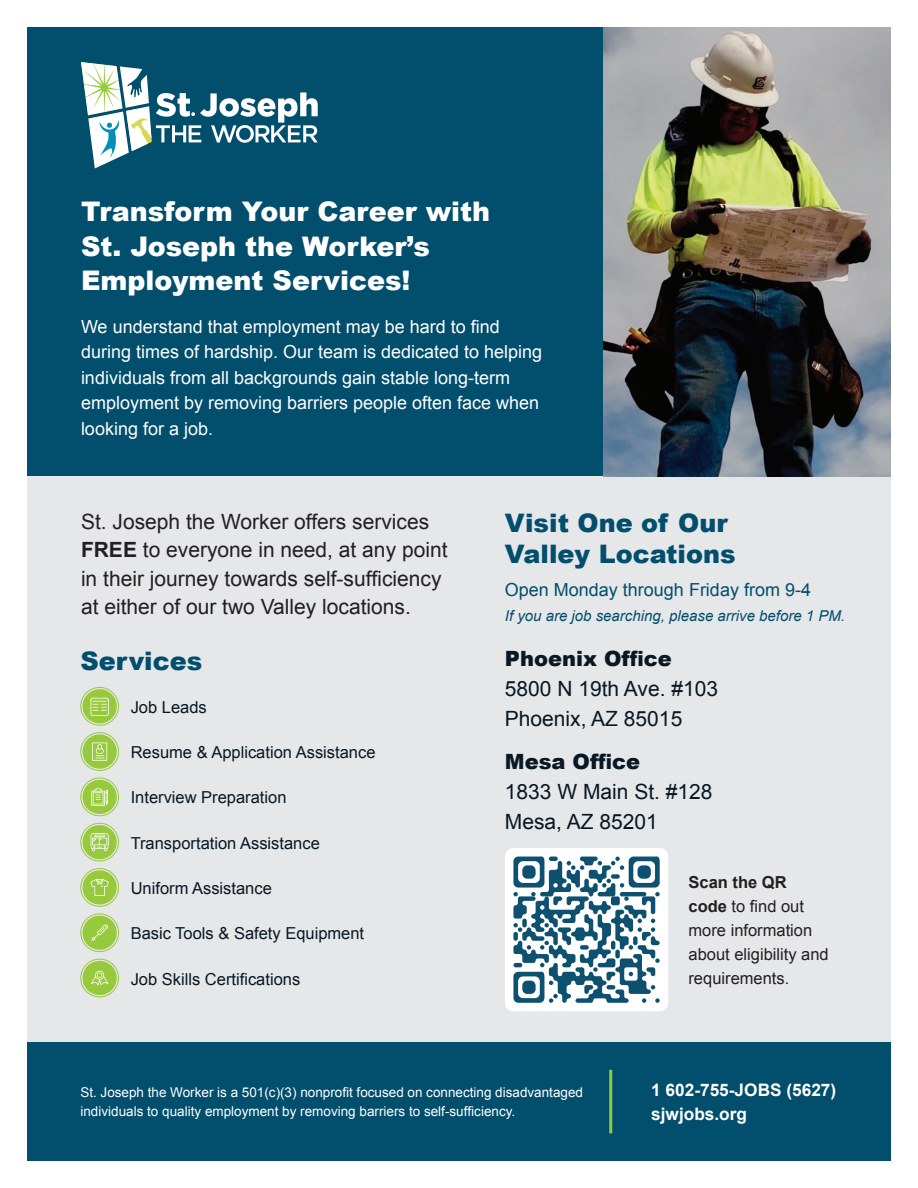
<style>
.page{position:relative;width:918px;height:1188px;background:#fff}
.page>*{position:absolute;margin:0;border:0;box-sizing:border-box;transform-origin:0 0}
.t1{font:900 27px/34.5px "Arial";color:#fff}
.t2{font:900 25.5px/31.5px "Arial";color:#014e6d}
.t3{font:21px/28.5px "Arial";color:#231f20}
.t4{font:21px/30px "Arial";color:#081824}
.t5{font:900 21px "Arial";color:#081824}
.t6{font:18px/25.5px "Arial";color:#fff}
.t7{font:18px "Arial";color:#014e6d}
.t8{font:700 17.25px/24px "Arial";color:#fff}
.t9{font:16.5px "Arial";color:#081824}
.t10{font:16.5px/24px "Arial";color:#231f20}
.t11{font:italic 15px "Arial";color:#014e6d}
.t12{font:13.5px/19.5px "Arial";color:#fff}
.s1{font-weight:700}
</style>
<div class="page">
<div style="left:27px;top:27px;width:576px;height:449px;background:#014e6d"></div>
<div style="left:27px;top:1042px;width:864px;height:119px;background:#014e6d"></div>
<div style="left:27px;top:476px;width:864px;height:566px;background:#e6e7e9"></div>
<img style="left:603px;top:27px;width:288px;height:449px">
<div style="left:505px;top:848px;width:163px;height:163px;background:#fff;border-radius:8px"></div>
<svg style="left:513px;top:857px;width:147px;height:146px"></svg>
<div style="left:522px;top:865px;width:14px;height:14px;background:#0d506f;border-radius:5px"></div>
<div style="left:638px;top:865px;width:13px;height:14px;background:#0d506f;border-radius:5px"></div>
<div style="left:522px;top:981px;width:14px;height:13px;background:#0d506f;border-radius:5px"></div>
<div style="left:83px;top:734px;width:34px;height:35px;background:#97c93c;border-radius:50%"></div>
<svg style="left:92px;top:743px;width:15px;height:18px"></svg>
<div style="left:80px;top:732px;width:39px;height:39px;border:1px solid #97c93c;border-radius:50%"></div>
<div style="left:83px;top:689px;width:34px;height:34px;background:#97c93c;border-radius:50%"></div>
<div style="left:80px;top:687px;width:39px;height:38px;border:1px solid #97c93c;border-radius:50%"></div>
<div style="left:83px;top:870px;width:34px;height:35px;background:#97c93c;border-radius:50%"></div>
<svg style="left:91px;top:879px;width:18px;height:17px"></svg>
<div style="left:80px;top:868px;width:39px;height:39px;border:1px solid #97c93c;border-radius:50%"></div>
<div style="left:83px;top:780px;width:34px;height:34px;background:#97c93c;border-radius:50%"></div>
<svg style="left:91px;top:788px;width:17px;height:18px"></svg>
<div style="left:80px;top:778px;width:39px;height:38px;border:1px solid #97c93c;border-radius:50%"></div>
<div style="left:83px;top:916px;width:34px;height:34px;background:#97c93c;border-radius:50%"></div>
<svg style="left:91px;top:924px;width:17px;height:17px"></svg>
<div style="left:80px;top:914px;width:39px;height:38px;border:1px solid #97c93c;border-radius:50%"></div>
<div style="left:83px;top:825px;width:34px;height:34px;background:#97c93c;border-radius:50%"></div>
<svg style="left:91px;top:833px;width:18px;height:18px"></svg>
<div style="left:80px;top:823px;width:39px;height:38px;border:1px solid #97c93c;border-radius:50%"></div>
<div style="left:83px;top:961px;width:34px;height:34px;background:#97c93c;border-radius:50%"></div>
<svg style="left:91px;top:971px;width:17px;height:14px"></svg>
<div style="left:80px;top:959px;width:39px;height:38px;border:1px solid #97c93c;border-radius:50%"></div>
<svg style="left:91px;top:698px;width:18px;height:18px"></svg>
<svg style="left:81px;top:62px;width:237px;height:106px"></svg>
<hr style="left:609px;top:1070px;width:3px;height:63px;background:#97c93c">
<h1 class="t1" style="left:81px;top:194px;width:411px">Transform Your Career with<br>St. Joseph the Worker’s<br>Employment Services!</h1>
<p class="t6" style="left:81px;top:314px;width:463px">We understand that employment may be hard to find during times of hardship. Our team is dedicated to helping individuals from all backgrounds gain stable long-term employment by removing barriers people often face when looking for a job.</p>
<p class="t3" style="left:81px;top:508px;width:368px">St. Joseph the Worker offers services <span class="s1">FREE</span> to everyone in need, at any point in their journey towards self-sufficiency at either of our two Valley locations.</p>
<h2 class="t2" style="left:80px;top:644px;width:123px">Services</h2>
<p class="t9" style="left:131px;top:696px;width:78px">Job Leads</p>
<p class="t9" style="left:131px;top:742px;width:246px">Resume &amp; Application Assistance</p>
<p class="t9" style="left:131px;top:787px;width:157px">Interview Preparation</p>
<p class="t9" style="left:131px;top:832px;width:191px">Transportation Assistance</p>
<p class="t9" style="left:131px;top:877px;width:143px">Uniform Assistance</p>
<p class="t9" style="left:131px;top:923px;width:235px">Basic Tools &amp; Safety Equipment</p>
<p class="t9" style="left:131px;top:968px;width:171px">Job Skills Certifications</p>
<h2 class="t2" style="left:505px;top:506px;width:232px">Visit One of Our<br>Valley Locations</h2>
<p class="t7" style="left:505px;top:578px;width:308px">Open Monday through Friday from 9-4</p>
<p class="t11" style="left:505px;top:606px;width:342px">If you are job searching, please arrive before 1 PM.</p>
<p class="t5" style="left:505px;top:643px;width:168px">Phoenix Office</p>
<p class="t4" style="left:505px;top:673px;width:215px">5800 N 19th Ave. #103<br>Phoenix, AZ 85015</p>
<p class="t5" style="left:505px;top:746px;width:137px">Mesa Office</p>
<p class="t4" style="left:505px;top:777px;width:209px">1833 W Main St. #128<br>Mesa, AZ 85201</p>
<p class="t10" style="left:688px;top:870px;width:142px"><span class="s1">Scan the QR code</span> to find out more information about eligibility and requirements.</p>
<p class="t12" style="left:80px;top:1082px;width:504px">St. Joseph the Worker is a 501(c)(3) nonprofit focused on connecting disadvantaged individuals to quality employment by removing barriers to self-sufficiency.</p>
<p class="t8" style="left:651px;top:1078px;width:187px">1 602-755-JOBS (5627) sjwjobs.org</p>
</div>
